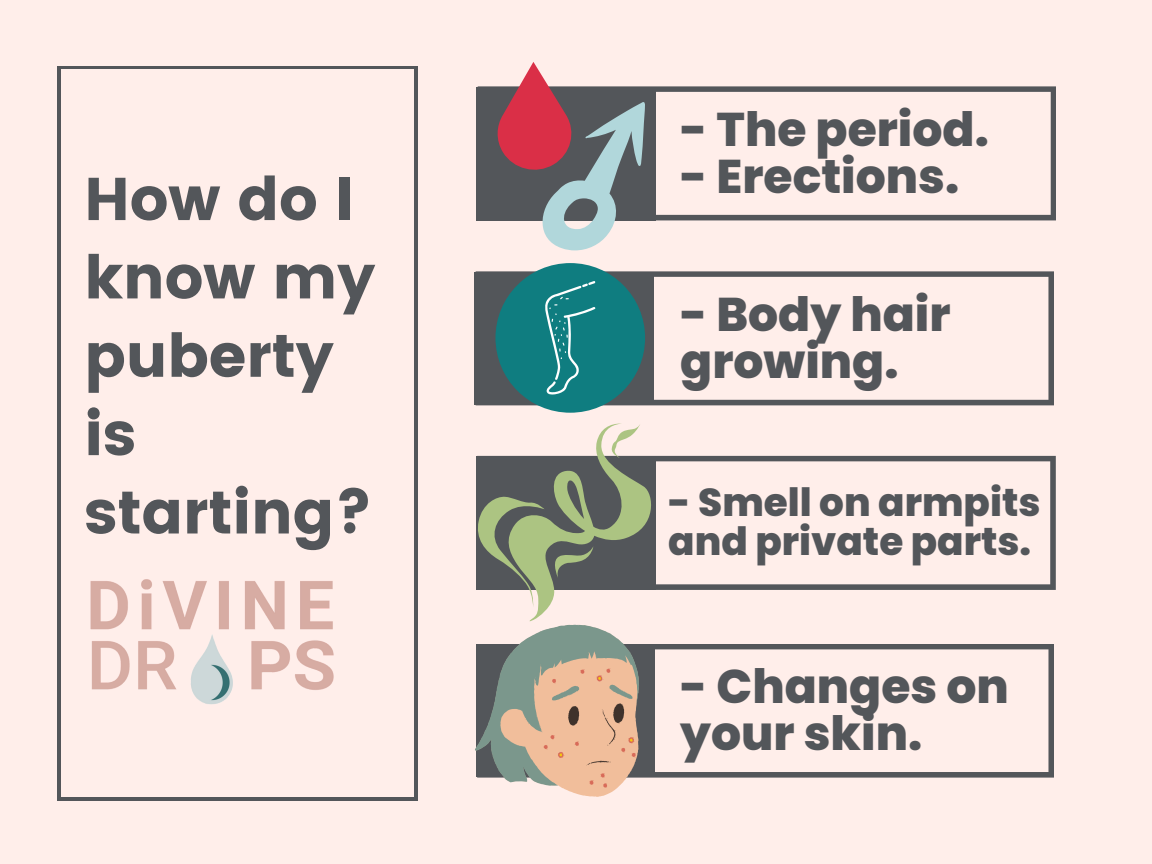
<style>
.page{position:relative;width:1152px;height:864px;background:#ffeeea}
.page>*{position:absolute;margin:0;border:0;box-sizing:border-box;transform-origin:0 0}
.t1{font:60.3px/78.3px "Poppins";letter-spacing:-.01em;color:#53565a}
.t2{font:800 47.25px/47.2px "Poppins";color:#53565a}
.t3{font:800 39px/39px "Poppins";color:#53565a}
</style>
<div class="page">
<svg style="left:478px;top:86px;width:578px;height:134px"></svg>
<div style="left:477px;top:87px;width:179px;height:133px;background:#53565a"></div>
<svg style="left:476px;top:271px;width:578px;height:134px"></svg>
<div style="left:475px;top:272px;width:179px;height:133px;background:#53565a"></div>
<svg style="left:657px;top:456px;width:399px;height:134px"></svg>
<svg style="left:657px;top:644px;width:397px;height:134px"></svg>
<img style="left:57px;top:405px;width:361px;height:396px">
<svg style="left:496px;top:62px;width:150px;height:188px"></svg>
<div style="left:495px;top:263px;width:150px;height:150px;background:#0f7d80;border-radius:50%"></div>
<svg style="left:545px;top:281px;width:51px;height:114px"></svg>
<svg style="left:475px;top:423px;width:182px;height:374px"></svg>
<p class="t1" style="left:84px;top:160px;width:293px">How do I know my puberty is starting?</p>
<p class="t2" style="left:680px;top:105px;width:310px">- The period.</p>
<p class="t2" style="left:680px;top:153px;width:281px">- Erections.</p>
<p class="t2" style="left:680px;top:290px;width:272px">- Body hair growing.</p>
<p class="t3" style="left:668px;top:483px;width:374px">- Smell on armpits and private parts.</p>
<p class="t2" style="left:680px;top:663px;width:330px">- Changes on your skin.</p>
</div>
